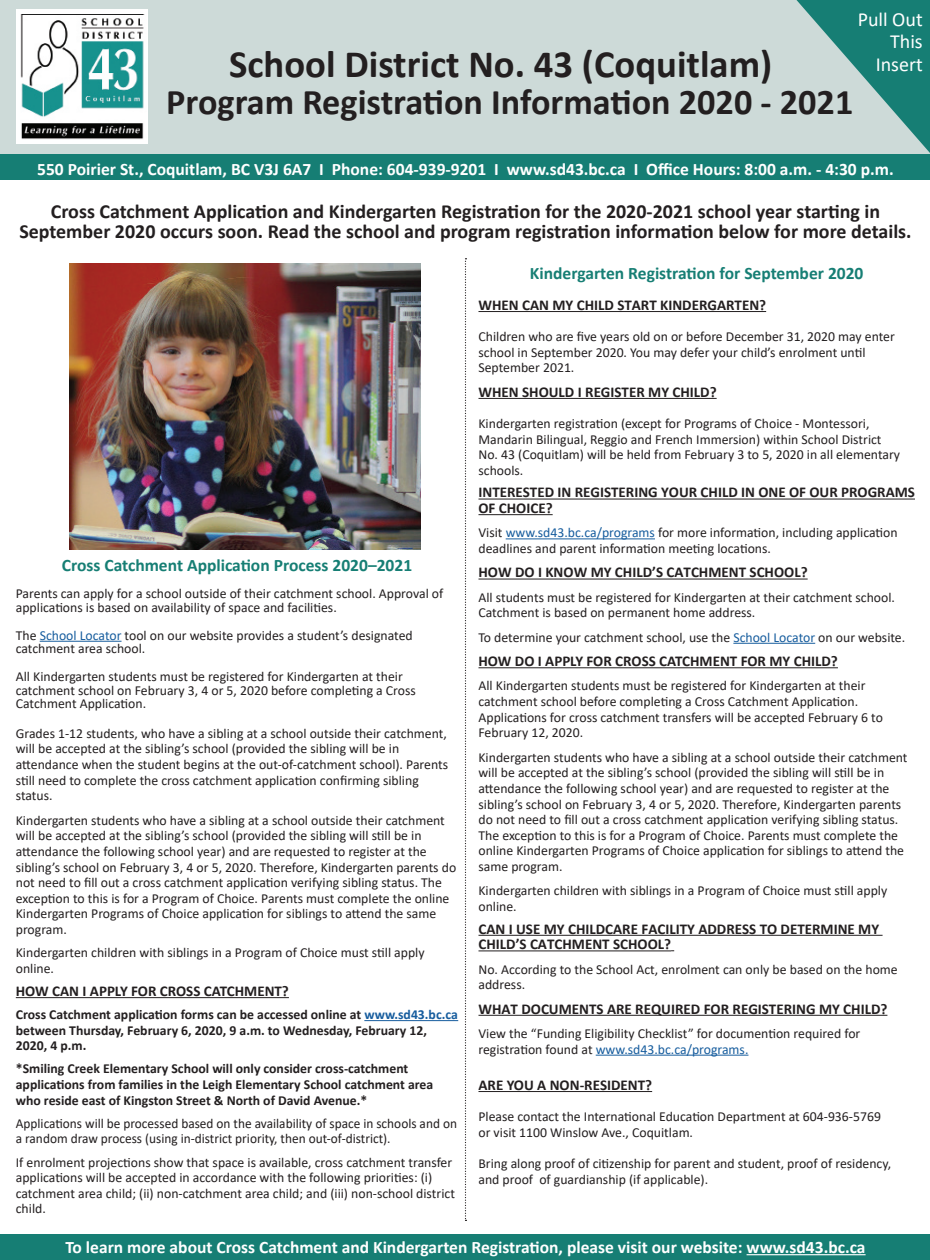
<style>
.page{position:relative;width:930px;height:1260px;background:#fff}
.page>*{position:absolute;margin:0;border:0;box-sizing:border-box;transform-origin:0 0}
.t1{font:700 38.75px "Calibri";color:#231f20}
.t2{font:700 36.25px "Calibri";color:#231f20}
.t3{font:700 20px "Calibri";color:#231f20}
.t4{font:20px "Calibri";color:#fff}
.t5{font:700 17.5px "Calibri";color:#fff}
.t6{font:700 17.5px "Calibri";color:#167e74}
.t7{font:700 15px/15.6px "Calibri";color:#231f20}
.t8{font:13.75px/15.6px "Calibri";color:#231f20}
.t9{font:700 13.75px/15.6px "Calibri";color:#231f20}
.s1{color:#175d9e}
</style>
<div class="page">
<div style="left:0;top:0;width:930px;height:180px;background:#cddad8"></div>
<div style="left:16px;top:10px;width:132px;height:134px;background:#fff"></div>
<img style="left:20px;top:15px;width:124px;height:124px">
<hr style="left:40px;top:641px;width:82px;height:1px;background:#175d9e">
<hr style="left:16px;top:997px;width:273px;height:1px;background:#231f20">
<hr style="left:364px;top:1020px;width:94px;height:1px;background:#175d9e">
<svg style="left:465px;top:258px;width:1px;height:963px"></svg>
<div style="left:1px;top:154px;width:929px;height:26px;background:#167e74"></div>
<div style="left:1px;top:1234px;width:929px;height:25px;background:#167e74"></div>
<hr style="left:747px;top:1254px;width:119px;height:1px;background:#fff">
<img style="left:69px;top:264px;width:351px;height:286px">
<svg style="left:797px;top:0;width:133px;height:153px"></svg>
<hr style="left:478px;top:311px;width:288px;height:1px;background:#231f20">
<hr style="left:478px;top:398px;width:239px;height:1px;background:#231f20">
<hr style="left:478px;top:499px;width:437px;height:1px;background:#231f20">
<hr style="left:478px;top:514px;width:75px;height:1px;background:#231f20">
<hr style="left:506px;top:538px;width:149px;height:1px;background:#175d9e">
<hr style="left:478px;top:579px;width:330px;height:1px;background:#231f20">
<hr style="left:733px;top:643px;width:82px;height:1px;background:#175d9e">
<hr style="left:478px;top:667px;width:360px;height:1px;background:#231f20">
<hr style="left:478px;top:935px;width:405px;height:1px;background:#231f20">
<hr style="left:478px;top:950px;width:193px;height:1px;background:#231f20">
<hr style="left:478px;top:1015px;width:409px;height:1px;background:#231f20">
<hr style="left:596px;top:1055px;width:152px;height:1px;background:#175d9e">
<hr style="left:478px;top:1091px;width:174px;height:1px;background:#231f20">
<p class="t4" style="left:858px;top:5px;width:66px">Pull Out</p>
<p class="t4" style="left:890px;top:27px;width:34px">This</p>
<p class="t4" style="left:876px;top:50px;width:48px">Insert</p>
<p class="t1" style="left:229px;top:37px;width:545px">School District No. 43 (Coquitlam)</p>
<p class="t2" style="left:166px;top:76px;width:689px">Program Registration Information 2020 - 2021</p>
<p class="t5" style="left:37px;top:157px;width:858px">550 Poirier St., Coquitlam, BC V3J 6A7 I Phone: 604-939-9201 I www.sd43.bc.ca I Office Hours: 8:00 a.m. - 4:30 p.m.</p>
<p class="t3" style="left:51px;top:197px;width:831px">Cross Catchment Application and Kindergarten Registration for the 2020-2021 school year starting in</p>
<p class="t3" style="left:19px;top:217px;width:894px">September 2020 occurs soon. Read the school and program registration information below for more details.</p>
<p class="t6" style="left:62px;top:553px;width:352px">Cross Catchment Application Process 2020–2021</p>
<p class="t8" style="left:16px;top:587px;width:429px;line-height:13.8px">Parents can apply for a school outside of their catchment school. Approval of applications is based on availability of space and facilities.</p>
<p class="t8" style="left:16px;top:628px;width:398px;line-height:13.8px">The <span class="s1">School Locator</span> tool on our website provides a student’s designated catchment area school.</p>
<p class="t8" style="left:16px;top:669px;width:402px;line-height:13.8px">All Kindergarten students must be registered for Kindergarten at their catchment school on February 3, 4 or 5, 2020 before completing a Cross<br>Catchment Application.</p>
<p class="t8" style="left:16px;top:725px;width:434px">Grades 1-12 students, who have a sibling at a school outside their catchment, will be accepted at the sibling’s school (provided the sibling will be in attendance when the student begins at the out-of-catchment school). Parents still need to complete the cross catchment application confirming sibling status.</p>
<p class="t8" style="left:16px;top:812px;width:442px">Kindergarten students who have a sibling at a school outside their catchment will be accepted at the sibling’s school (provided the sibling will still be in attendance the following school year) and are requested to register at the sibling’s school on February 3, 4 or 5, 2020. Therefore, Kindergarten parents do not need to fill out a cross catchment application verifying sibling status. The exception to this is for a Program of Choice. Parents must complete the online Kindergarten Programs of Choice application for siblings to attend the same program.</p>
<p class="t8" style="left:16px;top:944px;width:410px">Kindergarten children with siblings in a Program of Choice must still apply online.</p>
<p class="t7" style="left:16px;top:983px;width:275px">HOW CAN I APPLY FOR CROSS CATCHMENT?</p>
<p class="t9" style="left:16px;top:1007px;width:444px">Cross Catchment application forms can be accessed online at <span class="s1">www.sd43.bc.ca </span>between Thursday, February 6, 2020, 9 a.m. to Wednesday, February 12,<br>2020, 4 p.m.</p>
<p class="t9" style="left:16px;top:1061px;width:419px">*Smiling Creek Elementary School will only consider cross-catchment applications from families in the Leigh Elementary School catchment area who reside east of Kingston Street &amp; North of David Avenue.*</p>
<p class="t8" style="left:16px;top:1115px;width:443px">Applications will be processed based on the availability of space in schools and on a random draw process (using in-district priority, then out-of-district).</p>
<p class="t8" style="left:16px;top:1154px;width:441px">If enrolment projections show that space is available, cross catchment transfer applications will be accepted in accordance with the following priorities: (i) catchment area child; (ii) non-catchment area child; and (iii) non-school district child.</p>
<p class="t6" style="left:530px;top:260px;width:335px">Kindergarten Registration for September 2020</p>
<p class="t7" style="left:478px;top:297px;width:289px">WHEN CAN MY CHILD START KINDERGARTEN?</p>
<p class="t8" style="left:478px;top:328px;width:418px">Children who are five years old on or before December 31, 2020 may enter school in September 2020. You may defer your child’s enrolment until<br>September 2021.</p>
<p class="t7" style="left:478px;top:384px;width:240px">WHEN SHOULD I REGISTER MY CHILD?</p>
<p class="t8" style="left:478px;top:415px;width:423px">Kindergarten registration (except for Programs of Choice - Montessori, Mandarin Bilingual, Reggio and French Immersion) within School District No. 43 (Coquitlam) will be held from February 3 to 5, 2020 in all elementary schools.</p>
<p class="t7" style="left:478px;top:484px;width:438px">INTERESTED IN REGISTERING YOUR CHILD IN ONE OF OUR PROGRAMS<br>OF CHOICE?</p>
<p class="t8" style="left:478px;top:525px;width:421px">Visit <span class="s1">www.sd43.bc.ca/programs</span> for more information, including application deadlines and parent information meeting locations.</p>
<p class="t7" style="left:478px;top:564px;width:331px">HOW DO I KNOW MY CHILD’S CATCHMENT SCHOOL?</p>
<p class="t8" style="left:478px;top:589px;width:418px">All students must be registered for Kindergarten at their catchment school.<br>Catchment is based on permanent home address.</p>
<p class="t8" style="left:478px;top:629px;width:428px">To determine your catchment school, use the <span class="s1">School Locator</span> on our website.</p>
<p class="t7" style="left:478px;top:653px;width:361px">HOW DO I APPLY FOR CROSS CATCHMENT FOR MY CHILD?</p>
<p class="t8" style="left:478px;top:678px;width:406px">All Kindergarten students must be registered for Kindergarten at their catchment school before completing a Cross Catchment Application.<br>Applications for cross catchment transfers will be accepted February 6 to February 12, 2020.</p>
<p class="t8" style="left:478px;top:749px;width:431px">Kindergarten students who have a sibling at a school outside their catchment will be accepted at the sibling’s school (provided the sibling will still be in attendance the following school year) and are requested to register at the sibling’s school on February 3, 4 or 5, 2020. Therefore, Kindergarten parents do not need to fill out a cross catchment application verifying sibling status.<br>The exception to this is for a Program of Choice. Parents must complete the online Kindergarten Programs of Choice application for siblings to attend the same program.</p>
<p class="t8" style="left:478px;top:883px;width:410px">Kindergarten children with siblings in a Program of Choice must still apply online.</p>
<p class="t7" style="left:478px;top:921px;width:402px">CAN I USE MY CHILDCARE FACILITY ADDRESS TO DETERMINE MY<br>CHILD’S CATCHMENT SCHOOL?</p>
<p class="t8" style="left:478px;top:961px;width:421px">No. According to the School Act, enrolment can only be based on the home address.</p>
<p class="t7" style="left:478px;top:1001px;width:410px">WHAT DOCUMENTS ARE REQUIRED FOR REGISTERING MY CHILD?</p>
<p class="t8" style="left:478px;top:1025px;width:383px">View the “Funding Eligibility Checklist” for documention required for registration found at <span class="s1">www.sd43.bc.ca/programs.</span></p>
<p class="t7" style="left:478px;top:1077px;width:175px">ARE YOU A NON-RESIDENT?</p>
<p class="t8" style="left:478px;top:1108px;width:404px">Please contact the International Education Department at 604-936-5769 or visit 1100 Winslow Ave., Coquitlam.</p>
<p class="t8" style="left:478px;top:1155px;width:414px">Bring along proof of citizenship for parent and student, proof of residency, and proof of guardianship (if applicable).</p>
<p class="t5" style="left:65px;top:1235px;width:802px">To learn more about Cross Catchment and Kindergarten Registration, please visit our website: www.sd43.bc.ca</p>
</div>
